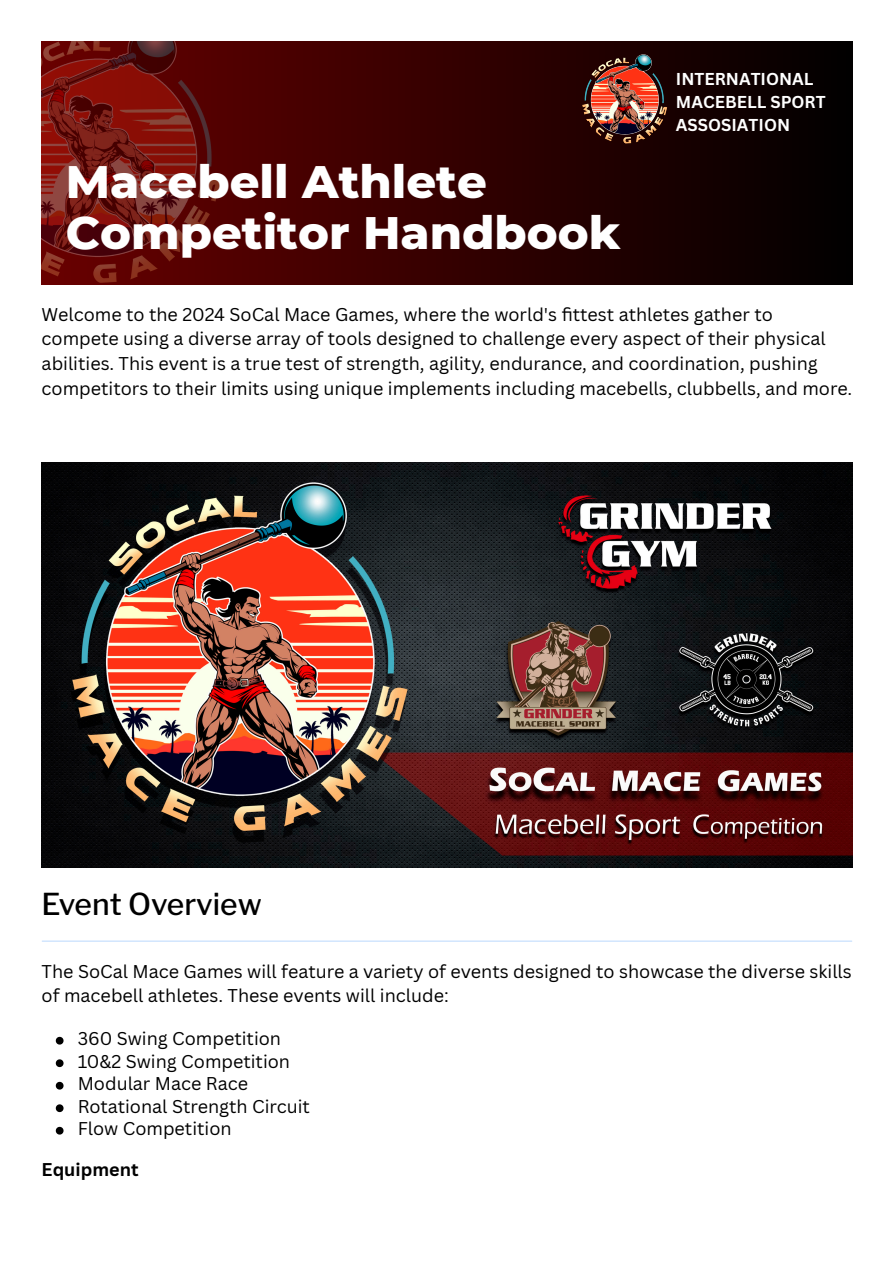
<style>
.page{position:relative;width:894px;height:1263px;background:#fff}
.page>*{position:absolute;margin:0;border:0;box-sizing:border-box;transform-origin:0 0}
.t1{font:800 46.5px "Montserrat";color:#fff}
.t2{font:500 30px "Libre Franklin";color:#000}
.t3{font:18px/24.8px "Canva Sans";color:#000}
.t4{font:700 18px "Canva Sans";color:#000}
.t5{font:700 16.8px "Canva Sans";color:#fff}
</style>
<div class="page">
<svg style="left:246px;top:42px;width:606px;height:243px;background:#280000"></svg>
<img style="left:42px;top:42px;width:204px;height:243px">
<img style="left:573px;top:51px;width:102px;height:102px">
<img style="left:42px;top:462px;width:810px;height:405px">
<hr style="left:42px;top:940px;width:809px;height:2px;background:#c2dcfd">
<svg style="left:56px;top:1037px;width:7px;height:7px"></svg>
<svg style="left:56px;top:1059px;width:7px;height:8px"></svg>
<svg style="left:56px;top:1082px;width:7px;height:7px"></svg>
<svg style="left:56px;top:1104px;width:7px;height:8px"></svg>
<svg style="left:56px;top:1127px;width:7px;height:7px"></svg>
<p class="t1" style="left:66px;top:153px;width:422px">Macebell Athlete</p>
<p class="t1" style="left:66px;top:204px;width:556px">Competitor Handbook</p>
<p class="t5" style="left:675px;top:67px;width:139px">INTERNATIONAL</p>
<p class="t5" style="left:675px;top:90px;width:151px">MACEBELL SPORT</p>
<p class="t5" style="left:675px;top:113px;width:116px">ASSOSIATION</p>
<p class="t3" style="left:42px;top:301px;width:811px">Welcome to the 2024 SoCal Mace Games, where the world's fittest athletes gather to compete using a diverse array of tools designed to challenge every aspect of their physical abilities. This event is a true test of strength, agility, endurance, and coordination, pushing competitors to their limits using unique implements including macebells, clubbells, and more.</p>
<h3 class="t2" style="left:42px;top:886px;width:222px">Event Overview</h3>
<p class="t3" style="left:42px;top:958px;width:811px">The SoCal Mace Games will feature a variety of events designed to showcase the diverse skills of macebell athletes. These events will include:</p>
<p class="t3" style="left:78px;top:1026px;width:205px">360 Swing Competition</p>
<p class="t3" style="left:78px;top:1048px;width:214px">10&amp;2 Swing Competition</p>
<p class="t3" style="left:78px;top:1071px;width:172px">Modular Mace Race</p>
<p class="t3" style="left:78px;top:1093px;width:234px">Rotational Strength Circuit</p>
<p class="t3" style="left:78px;top:1116px;width:155px">Flow Competition</p>
<p class="t4" style="left:42px;top:1156px;width:98px">Equipment</p>
</div>
